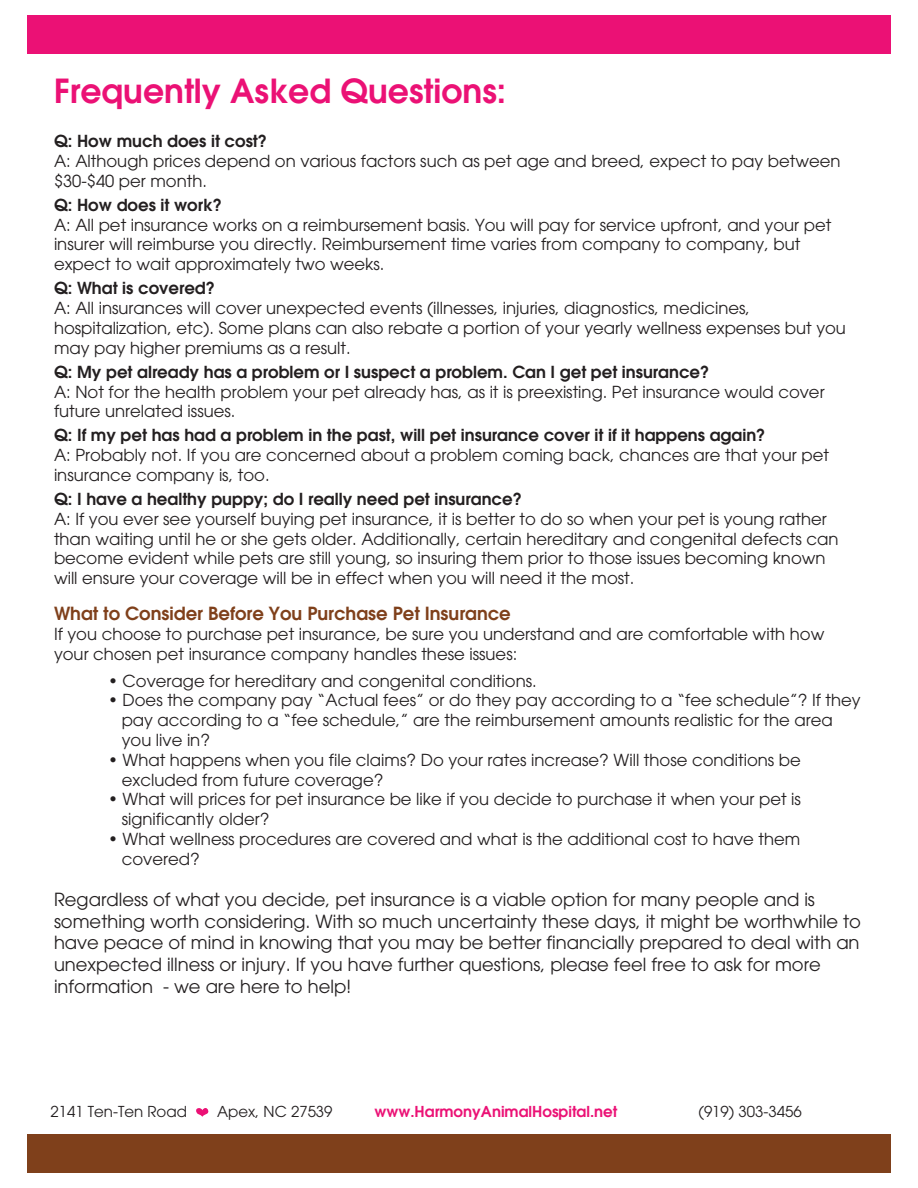
<style>
.page{position:relative;width:918px;height:1188px;background:#fff}
.page>*{position:absolute;margin:0;border:0;box-sizing:border-box;transform-origin:0 0}
.t1{font:600 33px "Avant Garde";color:#eb1175}
.t2{font:18px/21.6px "Avant Garde";color:#231f20}
.t3{font:600 18px "Avant Garde";color:#7f401b}
.t4{font:16.5px/19.8px "Avant Garde";color:#231f20}
.t5{font:600 16.5px "Avant Garde";color:#231f20}
.t6{font:15px "Avant Garde";color:#231f20}
.t7{font:600 15px "Avant Garde";color:#eb1175}
</style>
<div class="page">
<div style="left:27px;top:15px;width:864px;height:39px;background:#eb1175"></div>
<div style="left:27px;top:1134px;width:864px;height:39px;background:#7f401b"></div>
<svg style="left:196px;top:1108px;width:12px;height:9px"></svg>
<h1 class="t1" style="left:54px;top:70px;width:454px">Frequently Asked Questions:</h1>
<p class="t5" style="left:54px;top:130px;width:215px">Q: How much does it cost?</p>
<p class="t4" style="left:54px;top:151px;width:788px">A: Although prices depend on various factors such as pet age and breed, expect to pay between $30-$40 per month.</p>
<p class="t5" style="left:54px;top:194px;width:169px">Q: How does it work?</p>
<p class="t4" style="left:54px;top:215px;width:779px">A: All pet insurance works on a reimbursement basis. You will pay for service upfront, and your pet insurer will reimburse you directly. Reimbursement time varies from company to company, but expect to wait approximately two weeks.</p>
<p class="t5" style="left:54px;top:277px;width:163px">Q: What is covered?</p>
<p class="t4" style="left:54px;top:298px;width:794px">A: All insurances will cover unexpected events (illnesses, injuries, diagnostics, medicines, hospitalization, etc). Some plans can also rebate a portion of your yearly wellness expenses but you may pay higher premiums as a result.</p>
<p class="t5" style="left:54px;top:361px;width:657px">Q: My pet already has a problem or I suspect a problem. Can I get pet insurance?</p>
<p class="t4" style="left:54px;top:382px;width:772px">A: Not for the health problem your pet already has, as it is preexisting. Pet insurance would cover future unrelated issues.</p>
<p class="t5" style="left:54px;top:424px;width:713px">Q: If my pet has had a problem in the past, will pet insurance cover it if it happens again?</p>
<p class="t4" style="left:54px;top:445px;width:777px">A: Probably not. If you are concerned about a problem coming back, chances are that your pet insurance company is, too.</p>
<p class="t5" style="left:54px;top:488px;width:469px">Q: I have a healthy puppy; do I really need pet insurance?</p>
<p class="t4" style="left:54px;top:509px;width:786px">A: If you ever see yourself buying pet insurance, it is better to do so when your pet is young rather than waiting until he or she gets older. Additionally, certain hereditary and congenital defects can become evident while pets are still young, so insuring them prior to those issues becoming known will ensure your coverage will be in effect when you will need it the most.</p>
<p class="t3" style="left:54px;top:602px;width:458px">What to Consider Before You Purchase Pet Insurance</p>
<p class="t4" style="left:54px;top:624px;width:772px">If you choose to purchase pet insurance, be sure you understand and are comfortable with how your chosen pet insurance company handles these issues:</p>
<p class="t4" style="left:108px;top:671px;width:430px">• Coverage for hereditary and congenital conditions.</p>
<p class="t4" style="left:122px;top:691px;width:741px;text-indent:-14px">• Does the company pay “Actual fees” or do they pay according to a “fee schedule”? If they pay according to a “fee schedule,” are the reimbursement amounts realistic for the area you live in?</p>
<p class="t4" style="left:122px;top:750px;width:681px;text-indent:-14px">• What happens when you file claims? Do your rates increase? Will those conditions be excluded from future coverage?</p>
<p class="t4" style="left:122px;top:790px;width:681px;text-indent:-14px">• What will prices for pet insurance be like if you decide to purchase it when your pet is significantly older?</p>
<p class="t4" style="left:122px;top:829px;width:680px;text-indent:-14px">• What wellness procedures are covered and what is the additional cost to have them covered?</p>
<p class="t2" style="left:54px;top:889px;width:808px">Regardless of what you decide, pet insurance is a viable option for many people and is something worth considering. With so much uncertainty these days, it might be worthwhile to have peace of mind in knowing that you may be better financially prepared to deal with an unexpected illness or injury. If you have further questions, please feel free to ask for more information - we are here to help!</p>
<p class="t6" style="left:50px;top:1102px;width:138px">2141 Ten-Ten Road</p>
<p class="t6" style="left:217px;top:1102px;width:117px">Apex, NC 27539</p>
<p class="t7" style="left:374px;top:1101px;width:244px">www.HarmonyAnimalHospital.net</p>
<p class="t6" style="left:698px;top:1102px;width:105px">(919) 303-3456</p>
</div>
